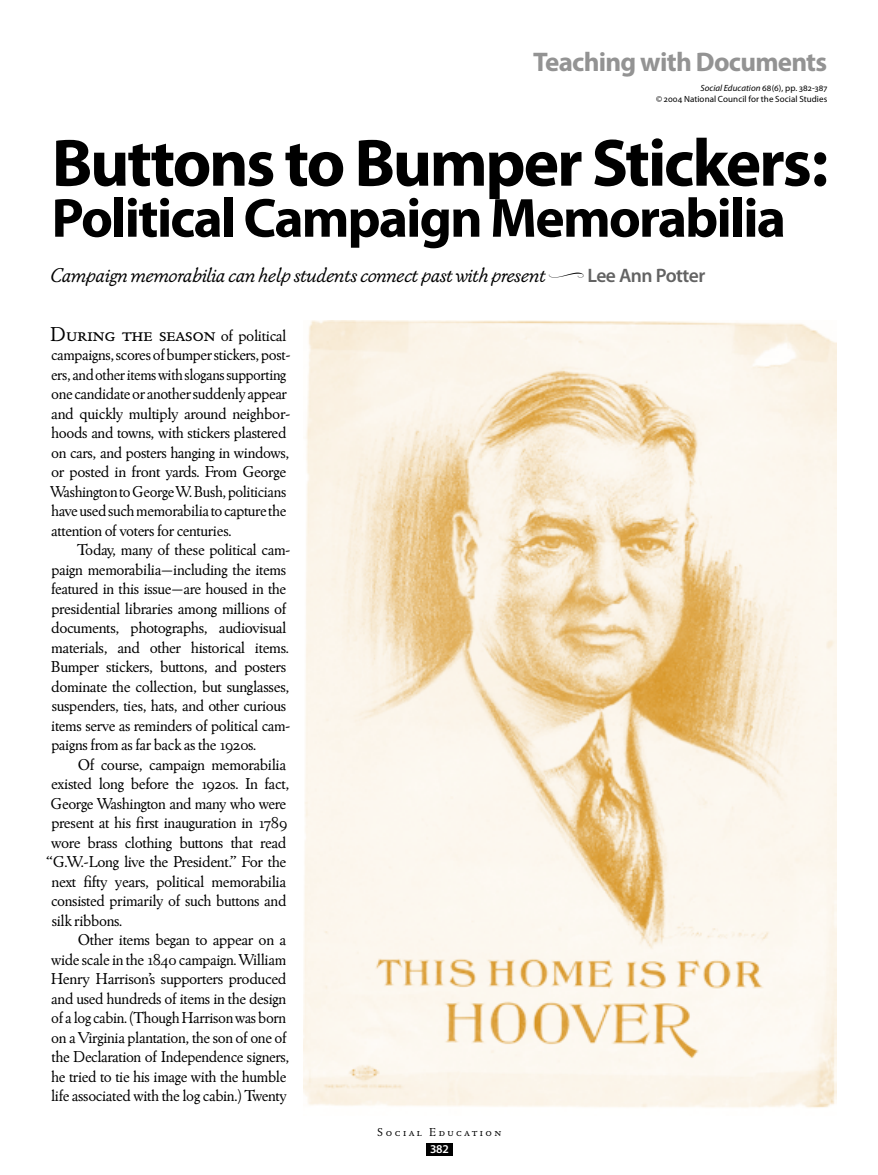
<style>
.page{position:relative;width:878px;height:1175px;background:#fff}
.page>*{position:absolute;margin:0;border:0;box-sizing:border-box;transform-origin:0 0}
.Article_Headline{font:700 67.5px "Myriad Pro";letter-spacing:-.035em;color:#000}
.Article_Headline-2{font:700 55.5px "Myriad Pro";letter-spacing:-.035em;color:#000}
.t1{font:700 27px "Myriad Pro";letter-spacing:-.03em;color:#939393}
.Byline{font:21px "Winchester New ITC Book Italic OS";letter-spacing:-.025em;color:#000}
.No_Indent_Text{font:21px "Winchester New ITC Book SC";letter-spacing:-.025em;color:#000}
.Body_Text{font:16.5px/19.5px "Winchester New ITC Book OS";letter-spacing:-.025em;color:#000}
.No_Indent_Text-2{font:16.5px/19.5px "Winchester New ITC Book OS";letter-spacing:-.025em;color:#000}
.t2{font:12px "Winchester New ITC Book SC";letter-spacing:.2em;color:#000}
.t3{font:600 12px "Myriad Pro";color:#fff}
.Copyright_Statement{font:9px "Myriad Pro";letter-spacing:.01em;color:#000}
.s1{font-style:italic}
.s2{font-family:"Type Embellishments Two Plain"}
.s3{font-family:"Myriad Pro";font-weight:600;font-size:19.5px;color:#636363}
.s4{font-family:"Winchester New ITC Book OS";font-size:16.5px}
</style>
<div class="page">
<img style="left:304px;top:321px;width:532px;height:787px">
<div style="left:426px;top:1143px;width:26px;height:12px;background:#000"></div>
<p class="t1" style="left:533px;top:47px;width:296px">Teaching with Documents</p>
<p class="Copyright_Statement" style="left:700px;top:83px;width:128px"><span class="s1">Social Education</span> 68(6), pp. 382-387</p>
<p class="Copyright_Statement" style="left:656px;top:94px;width:173px">© 2004 National Council for the Social Studies</p>
<p class="Article_Headline" style="left:52px;top:125px;width:778px">Buttons to Bumper Stickers:</p>
<p class="Article_Headline-2" style="left:52px;top:187px;width:736px">Political Campaign Memorabilia</p>
<p class="Byline" style="left:50px;top:263px;width:657px">Campaign memorabilia can help students connect past with present <span class="s2">=</span> <span class="s3">Lee Ann Potter</span></p>
<p class="No_Indent_Text" style="left:50px;top:321px;width:238px">During the season <span class="s4">of political</span></p>
<p class="No_Indent_Text-2" style="left:50px;top:345px;width:242px">campaigns, scores of bumper stickers, post&shy;ers, and other items with slogans supporting one candidate or another suddenly appear and quickly multiply around neighbor&shy;hoods and towns, with stickers plastered on cars, and posters hanging in windows, or posted in front yards. From George Washington to George W. Bush, politicians have used such memorabilia to capture the attention of voters for centuries.</p>
<p class="Body_Text" style="left:51px;top:540px;width:241px;text-indent:26px">Today, many of these political cam&shy;paign memorabilia—including the items featured in this issue—are housed in the presidential libraries among millions of documents, photographs, audiovisual materials, and other historical items.<br>Bumper stickers, buttons, and posters dominate the collection, but sunglasses, suspenders, ties, hats, and other curious items serve as reminders of political cam&shy;paigns from as far back as the 1920s.</p>
<p class="Body_Text" style="left:78px;top:754px;width:210px">Of course, campaign memorabilia</p>
<p class="Body_Text" style="left:51px;top:774px;width:240px">existed long before the 1920s. In fact,</p>
<p class="Body_Text" style="left:51px;top:793px;width:237px">George Washington and many who were</p>
<p class="Body_Text" style="left:51px;top:813px;width:237px">present at his first inauguration in 1789</p>
<p class="Body_Text" style="left:51px;top:832px;width:237px">wore brass clothing buttons that read</p>
<p class="Body_Text" style="left:46px;top:852px;width:242px">“G.W.-Long live the President.” For the</p>
<p class="Body_Text" style="left:51px;top:871px;width:236px">next fifty years, political memorabilia</p>
<p class="Body_Text" style="left:51px;top:891px;width:237px">consisted primarily of such buttons and</p>
<p class="Body_Text" style="left:52px;top:910px;width:72px">silk ribbons.</p>
<p class="Body_Text" style="left:51px;top:930px;width:240px;text-indent:27px">Other items began to appear on a wide scale in the 1840 campaign. William Henry Harrison’s supporters produced and used hundreds of items in the design of a log cabin. (Though Harrison was born on a Virginia plantation, the son of one of the Declaration of Independence signers, he tried to tie his image with the humble life associated with the log cabin.) Twenty</p>
<p class="t2" style="left:377px;top:1125px;width:125px">Social Education</p>
<p class="t3" style="left:430px;top:1142px;width:20px">382</p>
</div>
